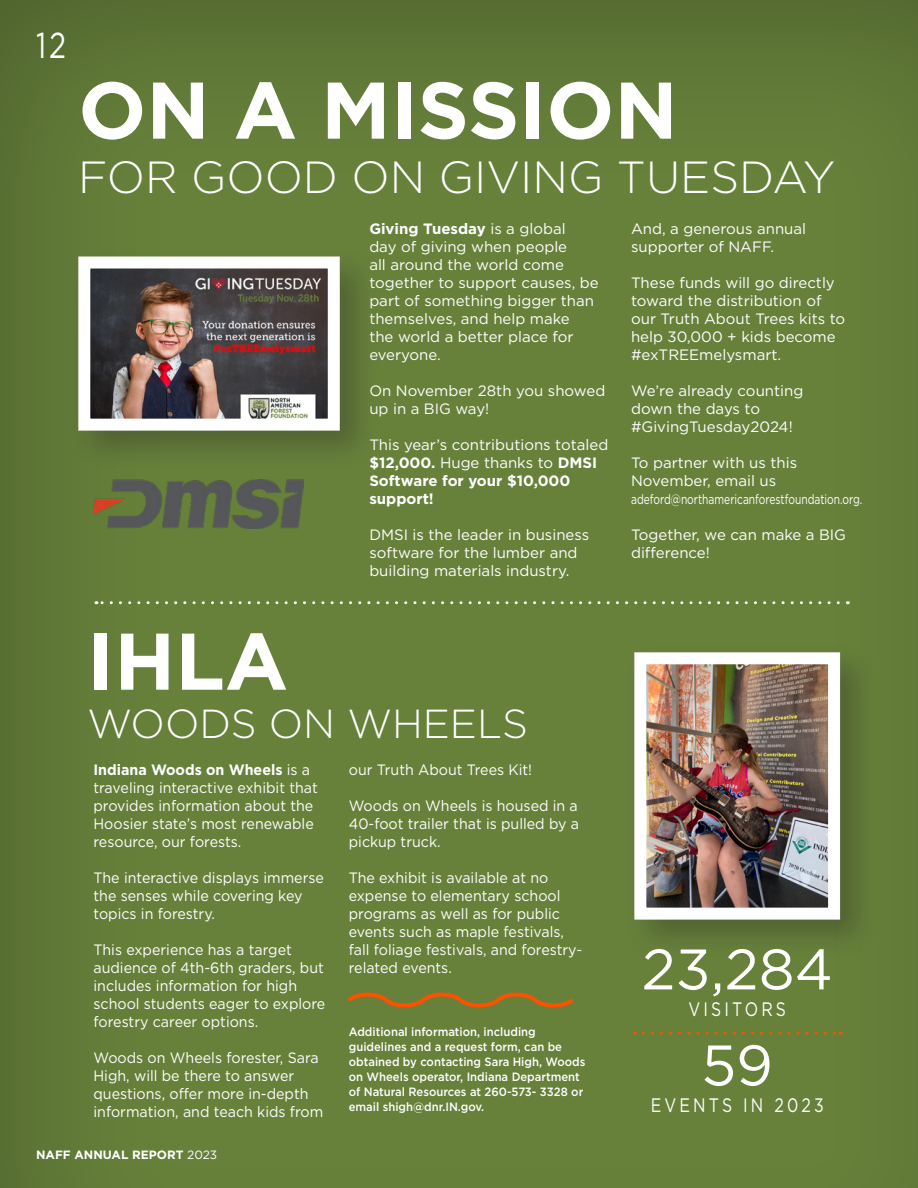
<style>
.page{position:relative;width:918px;height:1188px;background:#fff}
.page>*{position:absolute;margin:0;border:0;box-sizing:border-box;transform-origin:0 0}
.senseon-header{font:700 80.1px "Gotham";color:#fff}
.t1{font:57px "Gotham";color:#fff}
.senseon-header-2{font:300 45px "Gotham";color:#fff}
.senseon-header-3{font:300 40.5px "Gotham";color:#fff}
.t2{font:36px "Gotham";color:#fff;scale:.79 1}
.t3{font:19.5px "Gotham";letter-spacing:.2em;color:#fff;scale:.81 1}
.t4{font:15px/18px "Gotham";color:#fff;scale:.95 1}
.t5{font:15px/18px "Gotham";color:#fff}
.t6{font:13.5px "Gotham";color:#fff;scale:.76 1}
.t7{font:500 12px/15px "Gotham";color:#fff;scale:.94 1}
.t8{font:700 12px "Gotham";color:#fff}
.s1{font-weight:700}
.s2{font-weight:400}
</style>
<div class="page">
<div style="left:0;top:0;width:918px;height:1188px;background:#636366;opacity:.43"></div>
<svg style="left:96px;top:601px;width:742px;height:3px;background:#8b9f6a"></svg>
<div style="left:70px;top:248px;width:310px;height:222px;background:#231f20;opacity:.3"></div>
<img style="left:91px;top:269px;width:236px;height:149px">
<div style="left:78px;top:256px;width:262px;height:175px;border:12px solid #fff"></div>
<div style="left:626px;top:644px;width:253px;height:315px;background:#231f20;opacity:.3"></div>
<img style="left:647px;top:665px;width:180px;height:242px">
<div style="left:634px;top:652px;width:206px;height:268px;border:12px solid #fff"></div>
<svg style="left:343px;top:987px;width:235px;height:26px;background:#7e7931"></svg>
<img style="left:93px;top:479px;width:211px;height:49px">
<svg style="left:643px;top:1032px;width:198px;height:3px"></svg>
<p class="t2" style="left:36px;top:26px;width:40px">12</p>
<p class="senseon-header" style="left:78px;top:64px;width:601px">ON A MISSION</p>
<p class="senseon-header-2" style="left:78px;top:152px;width:758px">FOR GOOD ON GIVING TUESDAY</p>
<p class="t5" style="left:369px;top:219px;width:231px"><span class="s1">Giving Tuesday</span> is a global<br>day of giving when people<br>all around the world come together to support causes, be part of something bigger than themselves, and help make<br>the world a better place for everyone.</p>
<p class="t5" style="left:369px;top:381px;width:237px">On November 28th you showed up in a BIG way!</p>
<p class="t5" style="left:369px;top:435px;width:240px">This year’s contributions totaled <span class="s1">$12,000.</span> Huge thanks to <span class="s1">DMSI<br>Software for your $10,000 support!</span></p>
<p class="t5" style="left:369px;top:525px;width:221px">DMSI is the leader in business software for the lumber and building materials industry.</p>
<p class="t5" style="left:631px;top:219px;width:177px">And, a generous annual supporter of NAFF.</p>
<p class="t5" style="left:631px;top:273px;width:216px">These funds will go directly toward the distribution of our Truth About Trees kits to help 30,000 + kids become #exTREEmelysmart.</p>
<p class="t5" style="left:631px;top:381px;width:174px">We’re already counting down the days to #GivingTuesday2024!</p>
<p class="t5" style="left:631px;top:453px;width:168px">To partner with us this<br>November, email us</p>
<p class="t6" style="left:631px;top:492px;width:306px">adeford@northamericanforestfoundation.org.</p>
<p class="t5" style="left:631px;top:525px;width:216px">Together, we can make a BIG difference!</p>
<p class="senseon-header" style="left:87px;top:615px;width:202px">IHLA</p>
<p class="senseon-header-3" style="left:87px;top:701px;width:442px">WOODS ON WHEELS</p>
<p class="t4" style="left:93px;top:760px;width:238px"><span class="s1">Indiana Woods on Wheels</span> is a traveling interactive exhibit that provides information about the<br>Hoosier state’s most renewable resource, our forests.</p>
<p class="t4" style="left:93px;top:868px;width:244px">The interactive displays immerse the senses while covering key topics in forestry.</p>
<p class="t4" style="left:93px;top:940px;width:246px">This experience has a target audience of 4th-6th graders, but includes information for high school students eager to explore forestry career options.</p>
<p class="t4" style="left:93px;top:1048px;width:243px">Woods on Wheels forester, Sara<br>High, will be there to answer questions, offer more in-depth information, and teach kids from</p>
<p class="t4" style="left:349px;top:760px;width:195px">our Truth About Trees Kit!</p>
<p class="t4" style="left:349px;top:796px;width:244px;text-align:justify">Woods on Wheels is housed in a 40-foot trailer that is pulled by a pickup truck.</p>
<p class="t4" style="left:349px;top:868px;width:247px">The exhibit is available at no expense to elementary school programs as well as for public events such as maple festivals, fall foliage festivals, and forestry&shy;related events.</p>
<p class="t7" style="left:349px;top:1024px;width:253px">Additional information, including guidelines and a request form, can be obtained by contacting Sara High, Woods on Wheels operator, Indiana Department of Natural Resources at 260-573- 3328 or email shigh@dnr.IN.gov.</p>
<p class="t1" style="left:642px;top:938px;width:193px">23,284</p>
<p class="t3" style="left:688px;top:999px;width:122px">VISITORS</p>
<p class="t1" style="left:701px;top:1034px;width:73px">59</p>
<p class="t3" style="left:651px;top:1095px;width:215px">EVENTS IN 2023</p>
<p class="t8" style="left:36px;top:1148px;width:183px">NAFF ANNUAL REPORT <span class="s2">2023</span></p>
</div>
